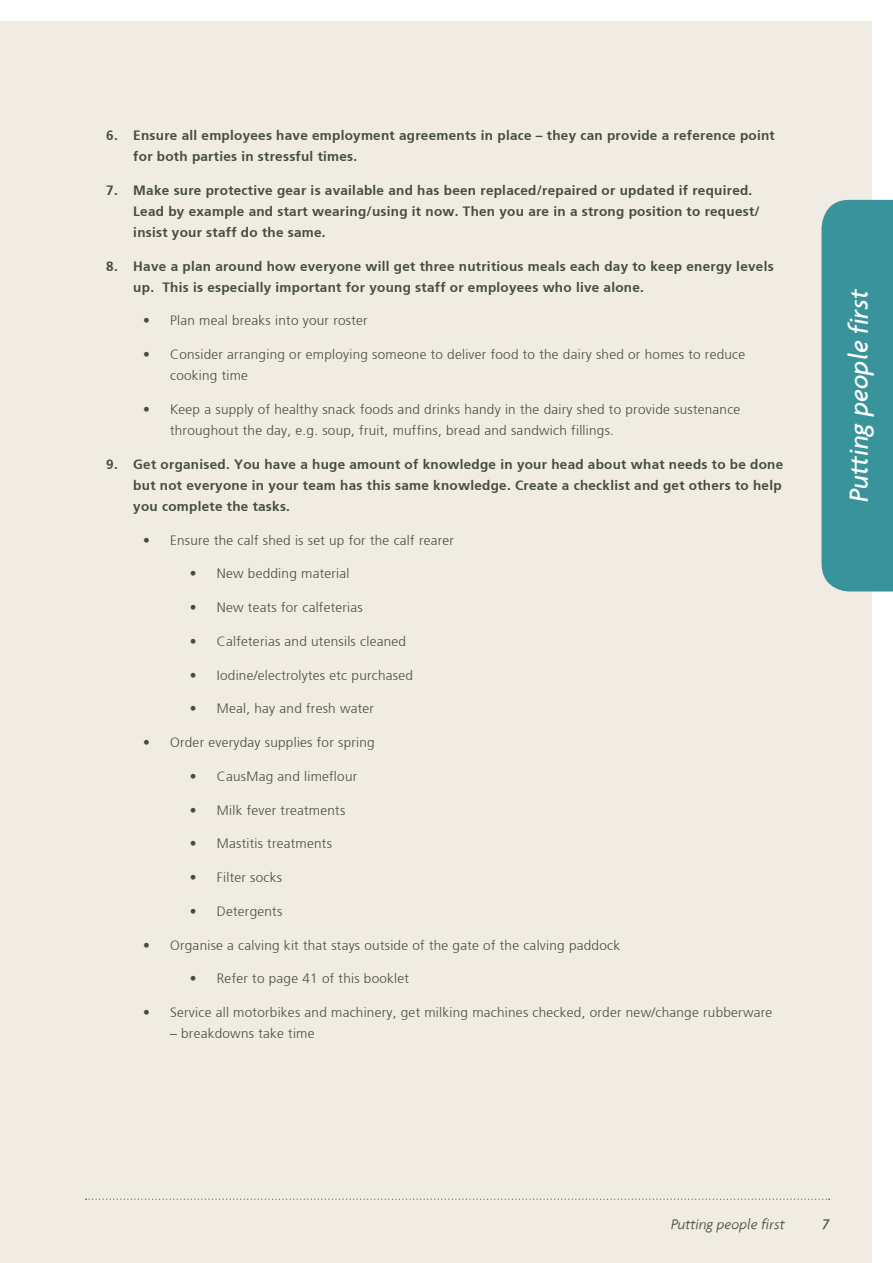
<style>
.page{position:relative;width:893px;height:1263px;background:#fff}
.page>*{position:absolute;margin:0;border:0;box-sizing:border-box;transform-origin:0 0}
.t1{font:italic 500 27.6px "Agenda";color:#fff}
.t2{font:italic 300 15px "Agenda";color:#444d3e}
.t3{font:italic 500 15px "Agenda";color:#444d3e}
.t4{font:300 13.5px/21px "Frutiger";letter-spacing:.02em;color:#444d3e}
.t5{font:700 13.5px/21px "Frutiger";letter-spacing:.02em;color:#444d3e}
</style>
<div class="page">
<div style="left:0;top:21px;width:872px;height:1242px;background:#f0ebe3"></div>
<svg style="left:86px;top:1198px;width:744px;height:2px"></svg>
<div style="left:821px;top:200px;width:72px;height:391px;background:#38939b"></div>
<p class="t5" style="left:133px;top:125px;width:643px;text-indent:-27px">6. Ensure all employees have employment agreements in place – they can provide a reference point for both parties in stressful times.</p>
<p class="t5" style="left:133px;top:180px;width:628px;text-indent:-27px">7. Make sure protective gear is available and has been replaced/repaired or updated if required.<br>Lead by example and start wearing/using it now. Then you are in a strong position to request/ insist your staff do the same.</p>
<p class="t5" style="left:133px;top:256px;width:642px;text-indent:-27px">8. Have a plan around how everyone will get three nutritious meals each day to keep energy levels up. This is especially important for young staff or employees who live alone.</p>
<p class="t4" style="left:143px;top:310px;width:226px">• Plan meal breaks into your roster</p>
<p class="t4" style="left:170px;top:344px;width:577px;text-indent:-27px">• Consider arranging or employing someone to deliver food to the dairy shed or homes to reduce cooking time</p>
<p class="t4" style="left:170px;top:399px;width:572px;text-indent:-27px">• Keep a supply of healthy snack foods and drinks handy in the dairy shed to provide sustenance throughout the day, e.g. soup, fruit, muffins, bread and sandwich fillings.</p>
<p class="t5" style="left:133px;top:454px;width:651px;text-indent:-27px">9. Get organised. You have a huge amount of knowledge in your head about what needs to be done but not everyone in your team has this same knowledge. Create a checklist and get others to help you complete the tasks.</p>
<p class="t4" style="left:143px;top:530px;width:312px">• Ensure the calf shed is set up for the calf rearer</p>
<p class="t4" style="left:190px;top:563px;width:161px">• New bedding material</p>
<p class="t4" style="left:190px;top:597px;width:174px">• New teats for calfeterias</p>
<p class="t4" style="left:190px;top:631px;width:218px">• Calfeterias and utensils cleaned</p>
<p class="t4" style="left:190px;top:665px;width:225px">• Iodine/electrolytes etc purchased</p>
<p class="t4" style="left:190px;top:698px;width:186px">• Meal, hay and fresh water</p>
<p class="t4" style="left:143px;top:732px;width:233px">• Order everyday supplies for spring</p>
<p class="t4" style="left:190px;top:766px;width:169px">• CausMag and limeflour</p>
<p class="t4" style="left:190px;top:800px;width:157px">• Milk fever treatments</p>
<p class="t4" style="left:190px;top:833px;width:144px">• Mastitis treatments</p>
<p class="t4" style="left:190px;top:867px;width:94px">• Filter socks</p>
<p class="t4" style="left:190px;top:901px;width:94px">• Detergents</p>
<p class="t4" style="left:143px;top:935px;width:479px">• Organise a calving kit that stays outside of the gate of the calving paddock</p>
<p class="t4" style="left:190px;top:968px;width:221px">• Refer to page 41 of this booklet</p>
<p class="t4" style="left:143px;top:1002px;width:631px">• Service all motorbikes and machinery, get milking machines checked, order new/change rubberware</p>
<p class="t4" style="left:170px;top:1023px;width:146px">– breakdowns take time</p>
<h1 class="t1" style="left:842px;top:502px;width:215px;rotate:-90deg">Putting people first</h1>
<p class="t2" style="left:671px;top:1215px;width:115px">Putting people first</p>
<p class="t3" style="left:822px;top:1215px;width:8px">7</p>
</div>
